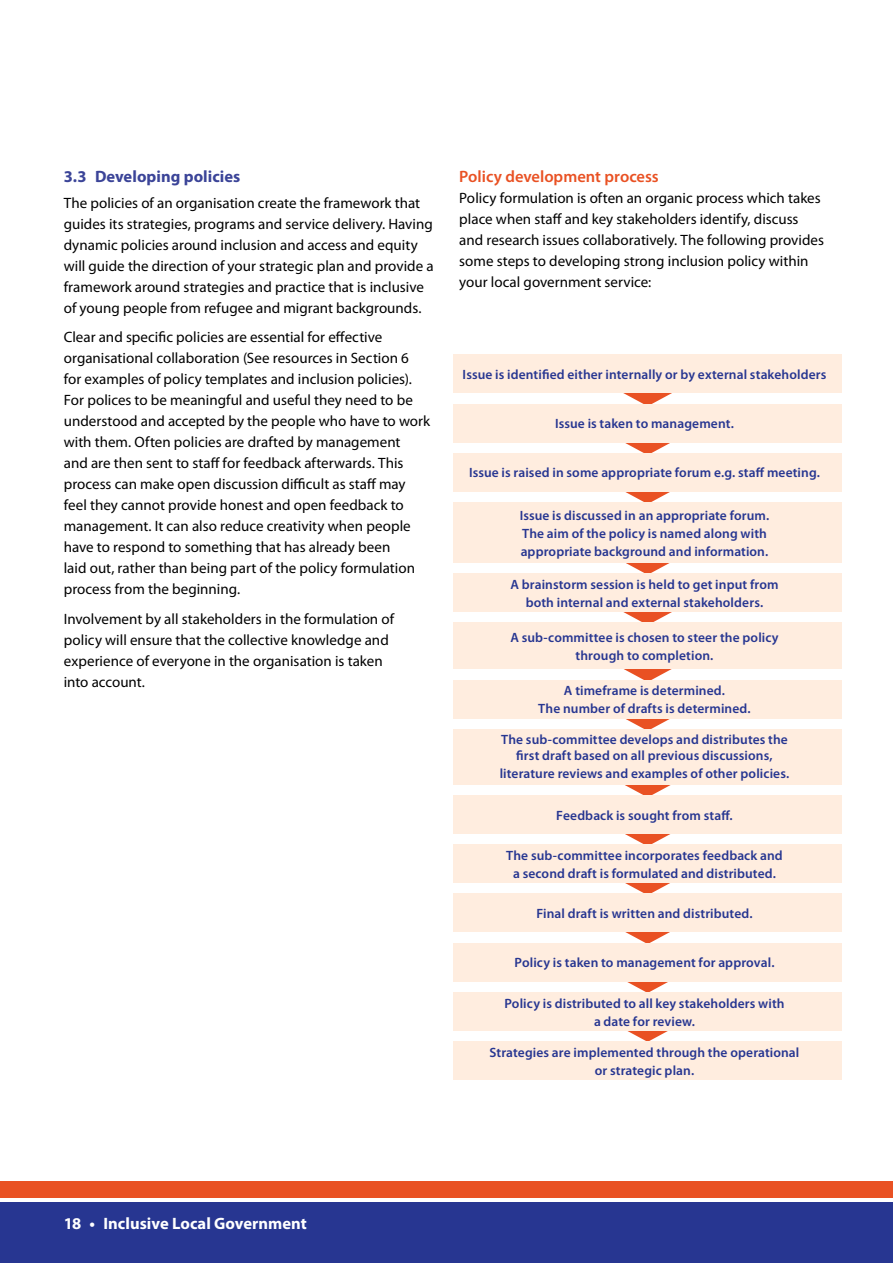
<style>
.page{position:relative;width:893px;height:1263px;background:#fff}
.page>*{position:absolute;margin:0;border:0;box-sizing:border-box;transform-origin:0 0}
.t1{font:700 16.5px "Myriad Pro";color:#fff}
.t2{font:600 16.5px "Myriad Pro";color:#e95123}
.t3{font:700 16.5px "Myriad Pro";letter-spacing:.005em;color:#3b4498}
.t4{font:15px/21px "Myriad Pro";color:#000}
.t5{font:600 13.5px/18px "Myriad Pro";letter-spacing:.01em;color:#273691;text-align:center}
</style>
<div class="page">
<svg style="left:623px;top:393px;width:49px;height:11px"></svg>
<svg style="left:625px;top:443px;width:45px;height:10px"></svg>
<svg style="left:625px;top:492px;width:45px;height:10px"></svg>
<svg style="left:626px;top:563px;width:44px;height:10px"></svg>
<svg style="left:623px;top:612px;width:49px;height:10px"></svg>
<svg style="left:624px;top:669px;width:48px;height:10px"></svg>
<svg style="left:623px;top:718px;width:50px;height:11px"></svg>
<svg style="left:625px;top:785px;width:46px;height:10px"></svg>
<svg style="left:625px;top:834px;width:46px;height:10px"></svg>
<svg style="left:625px;top:883px;width:45px;height:10px"></svg>
<svg style="left:625px;top:932px;width:45px;height:11px"></svg>
<svg style="left:627px;top:982px;width:41px;height:10px"></svg>
<svg style="left:627px;top:1031px;width:41px;height:10px"></svg>
<div style="left:0;top:1181px;width:893px;height:16px;background:#e95123"></div>
<div style="left:0;top:1202px;width:893px;height:61px;background:#273691"></div>
<div style="left:453px;top:354px;width:389px;height:39px;background:#ffeddf"></div>
<div style="left:453px;top:404px;width:389px;height:39px;background:#ffeddf"></div>
<div style="left:453px;top:453px;width:389px;height:39px;background:#ffeddf"></div>
<div style="left:453px;top:502px;width:389px;height:61px;background:#ffeddf"></div>
<div style="left:453px;top:573px;width:389px;height:39px;background:#ffeddf"></div>
<div style="left:453px;top:622px;width:389px;height:47px;background:#ffeddf"></div>
<div style="left:453px;top:679px;width:389px;height:39px;background:#ffeddf"></div>
<div style="left:453px;top:729px;width:389px;height:56px;background:#ffeddf"></div>
<div style="left:453px;top:795px;width:389px;height:39px;background:#ffeddf"></div>
<div style="left:453px;top:844px;width:389px;height:39px;background:#ffeddf"></div>
<div style="left:453px;top:893px;width:389px;height:39px;background:#ffeddf"></div>
<div style="left:453px;top:943px;width:389px;height:39px;background:#ffeddf"></div>
<div style="left:453px;top:992px;width:389px;height:39px;background:#ffeddf"></div>
<div style="left:453px;top:1041px;width:389px;height:39px;background:#ffeddf"></div>
<p class="t3" style="left:64px;top:166px;width:178px">3.3 Developing policies</p>
<p class="t4" style="left:64px;top:192px;width:371px">The policies of an organisation create the framework that guides its strategies, programs and service delivery. Having dynamic policies around inclusion and access and equity will guide the direction of your strategic plan and provide a framework around strategies and practice that is inclusive of young people from refugee and migrant backgrounds.</p>
<p class="t4" style="left:64px;top:326px;width:368px">Clear and specific policies are essential for effective organisational collaboration (See resources in Section 6 for examples of policy templates and inclusion policies).<br>For polices to be meaningful and useful they need to be understood and accepted by the people who have to work with them. Often policies are drafted by management<br>and are then sent to staff for feedback afterwards. This process can make open discussion difficult as staff may feel they cannot provide honest and open feedback to management. It can also reduce creativity when people have to respond to something that has already been<br>laid out, rather than being part of the policy formulation process from the beginning.</p>
<p class="t4" style="left:64px;top:608px;width:332px">Involvement by all stakeholders in the formulation of policy will ensure that the collective knowledge and experience of everyone in the organisation is taken into account.</p>
<p class="t2" style="left:459px;top:166px;width:201px">Policy development process</p>
<p class="t4" style="left:459px;top:188px;width:366px">Policy formulation is often an organic process which takes place when staff and key stakeholders identify, discuss and research issues collaboratively. The following provides some steps to developing strong inclusion policy within your local government service:</p>
<p class="t5" style="left:463px;top:365px;width:365px">Issue is identified either internally or by external stakeholders</p>
<p class="t5" style="left:555px;top:414px;width:180px">Issue is taken to management.</p>
<p class="t5" style="left:469px;top:464px;width:353px">Issue is raised in some appropriate forum e.g. staff meeting.</p>
<p class="t5" style="left:520px;top:506px;width:251px;text-align:left">Issue is discussed in an appropriate forum.<br>The aim of the policy is named along with appropriate background and information.</p>
<p class="t5" style="left:510px;top:575px;width:270px">A brainstorm session is held to get input from both internal and external stakeholders.</p>
<p class="t5" style="left:510px;top:628px;width:270px">A sub-committee is chosen to steer the policy through to completion.</p>
<p class="t5" style="left:538px;top:681px;width:214px">A timeframe is determined.<br>The number of drafts is determined.</p>
<p class="t5" style="left:501px;top:731px;width:288px;line-height:16.5px">The sub-committee develops and distributes the first draft based on all previous discussions,</p>
<p class="t5" style="left:500px;top:764px;width:291px">literature reviews and examples of other policies.</p>
<p class="t5" style="left:556px;top:806px;width:178px">Feedback is sought from staff.</p>
<p class="t5" style="left:506px;top:846px;width:278px">The sub-committee incorporates feedback and a second draft is formulated and distributed.</p>
<p class="t5" style="left:536px;top:904px;width:218px">Final draft is written and distributed.</p>
<p class="t5" style="left:515px;top:953px;width:261px">Policy is taken to management for approval.</p>
<p class="t5" style="left:504px;top:994px;width:281px">Policy is distributed to all key stakeholders with a date for review.</p>
<p class="t5" style="left:490px;top:1043px;width:311px">Strategies are implemented through the operational or strategic plan.</p>
<p class="t1" style="left:64px;top:1212px;width:245px">18 • Inclusive Local Government</p>
</div>
